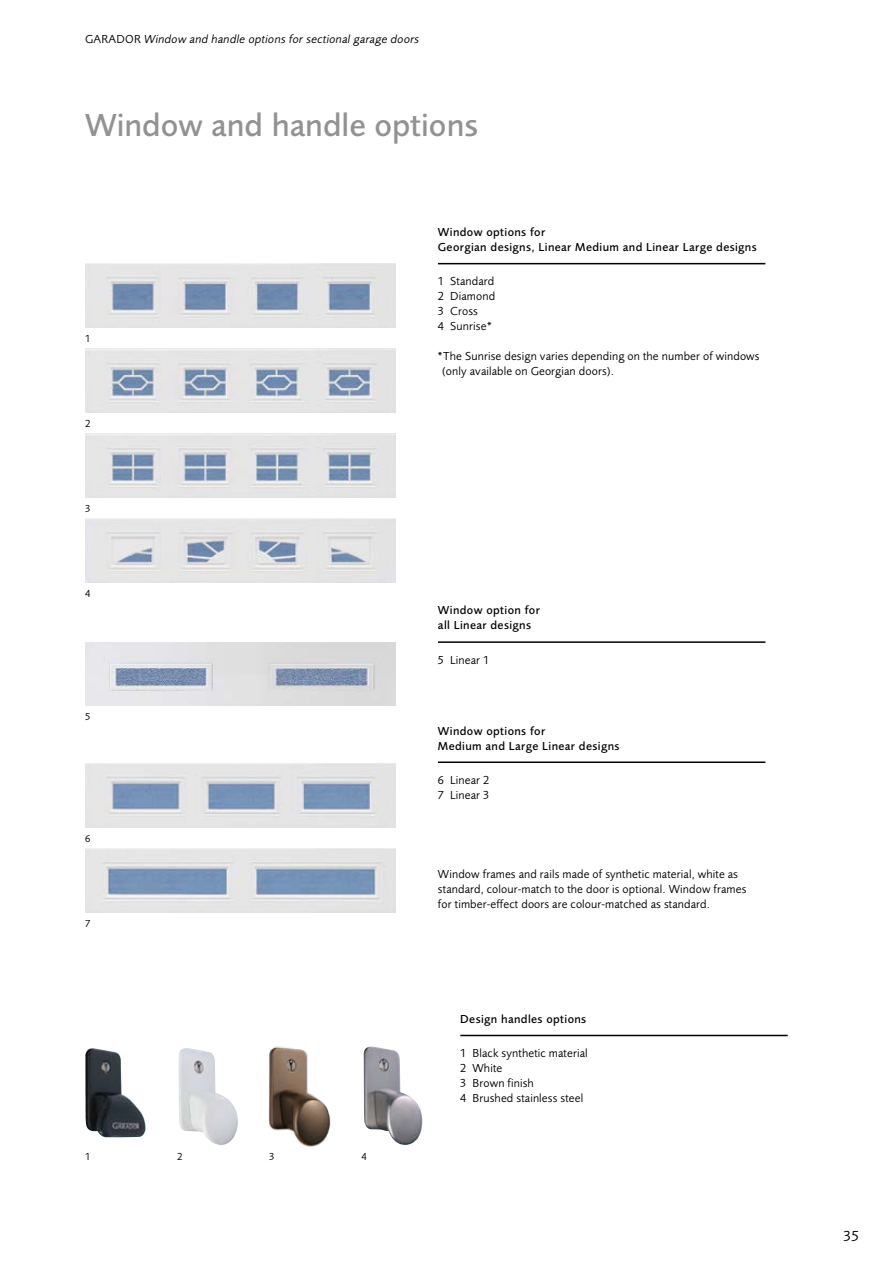
<style>
.page{position:relative;width:893px;height:1263px;background:#fff}
.page>*{position:absolute;margin:0;border:0;box-sizing:border-box;transform-origin:0 0}
.t1{font:500 33px "Foundry Sans";color:#929292}
.t2{font:15px "Foundry Sans";color:#000}
.t3{font:12px/15px "Foundry Sans";letter-spacing:.01em;color:#000}
.t4{font:500 12px/15px "Foundry Sans";letter-spacing:.03em;color:#000}
.t5{font:italic 12px "Foundry Sans";letter-spacing:.02em;color:#000}
.t6{font:10.5px "Foundry Sans";color:#000}
.s1{font-style:normal}
</style>
<div class="page">
<img style="left:85px;top:264px;width:310px;height:63px">
<img style="left:85px;top:349px;width:310px;height:63px">
<img style="left:85px;top:434px;width:310px;height:63px">
<img style="left:85px;top:519px;width:310px;height:64px">
<hr style="left:438px;top:263px;width:327px;height:1px;background:#000">
<img style="left:85px;top:642px;width:310px;height:64px">
<hr style="left:438px;top:641px;width:327px;height:2px;background:#000">
<img style="left:85px;top:763px;width:310px;height:64px">
<hr style="left:438px;top:761px;width:327px;height:2px;background:#000">
<img style="left:85px;top:848px;width:310px;height:64px">
<img style="left:268px;top:1046px;width:63px;height:101px">
<img style="left:363px;top:1046px;width:59px;height:99px">
<hr style="left:460px;top:1035px;width:328px;height:1px;background:#000">
<img style="left:85px;top:1048px;width:61px;height:89px">
<img style="left:179px;top:1048px;width:59px;height:97px">
<p class="t5" style="left:85px;top:32px;width:336px"><span class="s1">GARADOR</span> Window and handle options for sectional garage doors</p>
<h1 class="t1" style="left:85px;top:106px;width:395px">Window and handle options</h1>
<p class="t6" style="left:85px;top:332px;width:7px">1</p>
<p class="t6" style="left:85px;top:417px;width:7px">2</p>
<p class="t6" style="left:85px;top:502px;width:7px">3</p>
<p class="t6" style="left:85px;top:587px;width:7px">4</p>
<p class="t6" style="left:85px;top:711px;width:7px">5</p>
<p class="t6" style="left:85px;top:832px;width:7px">6</p>
<p class="t6" style="left:85px;top:917px;width:7px">7</p>
<p class="t6" style="left:85px;top:1151px;width:7px">1</p>
<p class="t6" style="left:177px;top:1151px;width:7px">2</p>
<p class="t6" style="left:269px;top:1151px;width:7px">3</p>
<p class="t6" style="left:361px;top:1151px;width:7px">4</p>
<p class="t4" style="left:438px;top:224px;width:320px">Window options for<br>Georgian designs, Linear Medium and Linear Large designs</p>
<p class="t3" style="left:438px;top:274px;width:59px">1 Standard<br>2 Diamond<br>3 Cross<br>4 Sunrise*</p>
<p class="t3" style="left:442px;top:349px;width:319px;text-indent:-4px">*The Sunrise design varies depending on the number of windows (only available on Georgian doors).</p>
<p class="t4" style="left:438px;top:603px;width:103px">Window option for all Linear designs</p>
<p class="t3" style="left:438px;top:652px;width:53px">5 Linear 1</p>
<p class="t4" style="left:438px;top:723px;width:183px">Window options for<br>Medium and Large Linear designs</p>
<p class="t3" style="left:438px;top:772px;width:53px">6 Linear 2<br>7 Linear 3</p>
<p class="t3" style="left:438px;top:866px;width:310px">Window frames and rails made of synthetic material, white as standard, colour-match to the door is optional. Window frames for timber-effect doors are colour-matched as standard.</p>
<p class="t4" style="left:460px;top:1011px;width:127px">Design handles options</p>
<p class="t3" style="left:460px;top:1046px;width:129px">1 Black synthetic material<br>2 White<br>3 Brown finish<br>4 Brushed stainless steel</p>
<p class="t2" style="left:843px;top:1228px;width:17px">35</p>
</div>
